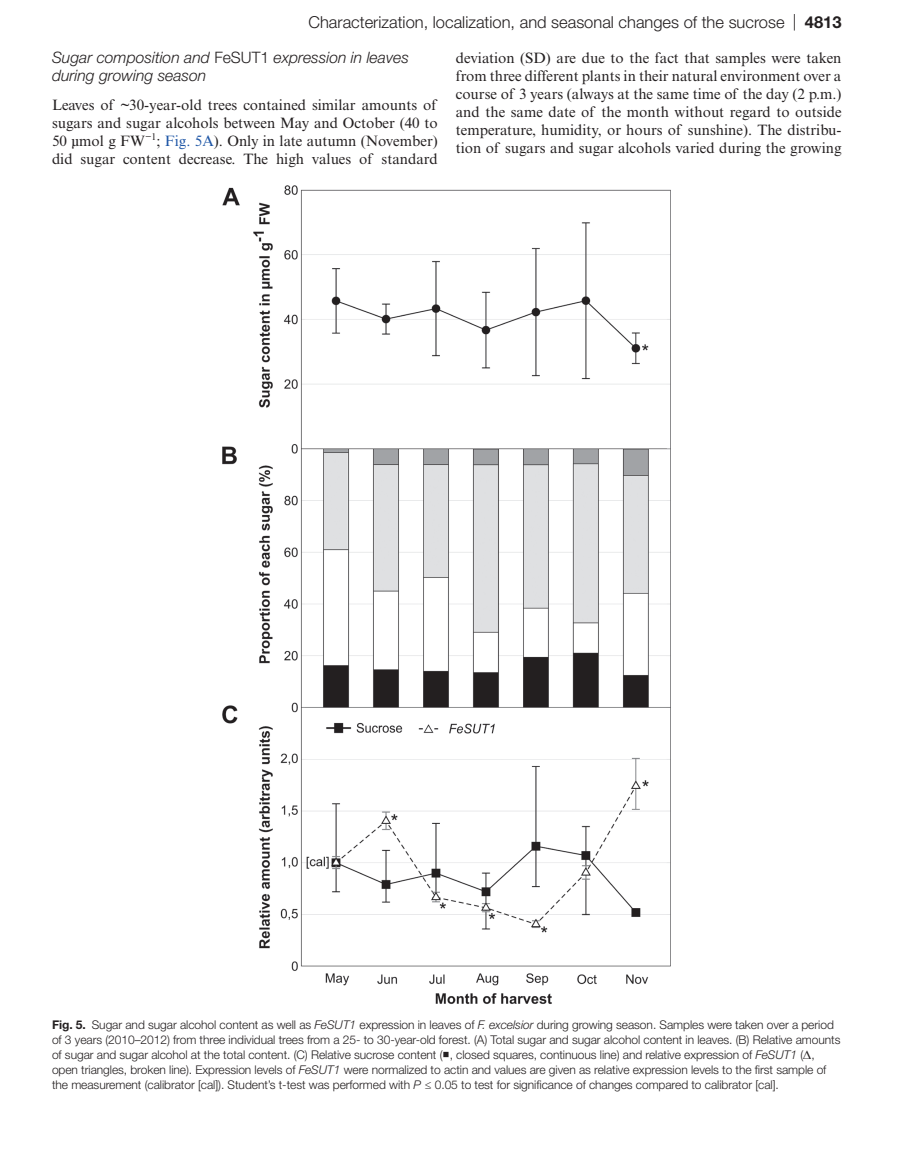
<style>
.page{position:relative;width:897px;height:1165px;background:#fff}
.page>*{position:absolute;margin:0;border:0;box-sizing:border-box;transform-origin:0 0}
.t1{font:300 16.5px "Helvetica Neue LT Std";color:#231f20}
.t2{font:italic 300 15.75px/18px "Helvetica Neue LT Std";color:#231f20}
.t3{font:15px/18px "Times New Roman MT Std";color:#231f20;text-align:justify}
.t4{font:300 12px/15px "Helvetica Neue LT Std";letter-spacing:-.005em;color:#231f20}
.s1{font-weight:700}
.s2{font-style:normal}
.s3{font-family:"Gandhari Unicode"}
.s4{color:#1e56a6}
.s5{font-style:italic}
.s6{font-family:"Arial Unicode MS";font-weight:400}
.s7{font-family:"Gandhari Unicode";font-weight:400}
</style>
<div class="page">
<img style="left:222px;top:185px;width:449px;height:819px">
<h1 class="t1" style="left:308px;top:12px;width:534px">Characterization, localization, and seasonal changes of the sucrose | <span class="s1">4813</span></h1>
<h2 class="t2" style="left:52px;top:48px;width:358px">Sugar composition and <span class="s2">FeSUT1</span> expression in leaves during growing season</h2>
<p class="t3" style="left:52px;top:96px;width:387px">Leaves of ~30-year-old trees contained similar amounts of sugars and sugar alcohols between May and October (40 to 50 <span class="s3">µ</span>mol g FW<sup>−1</sup>; <span class="s4">Fig. 5A</span>). Only in late autumn (November) did sugar content decrease. The high values of standard</p>
<p class="t3" style="left:455px;top:49px;width:387px">deviation (SD) are due to the fact that samples were taken from three different plants in their natural environment over a course of 3 years (always at the same time of the day (2 p.m.) and the same date of the month without regard to outside temperature, humidity, or hours of sunshine). The distribu&shy;tion of sugars and sugar alcohols varied during the growing</p>
<p class="t4" style="left:52px;top:1016px;width:790px"><span class="s1">Fig. 5.</span> Sugar and sugar alcohol content as well as <span class="s5">FeSUT1</span> expression in leaves of <span class="s5">F. excelsior</span> during growing season. Samples were taken over a period of 3 years (2010–2012) from three individual trees from a 25- to 30-year-old forest. (A) Total sugar and sugar alcohol content in leaves. (B) Relative amounts of sugar and sugar alcohol at the total content. (C) Relative sucrose content (<span class="s6">■</span>, closed squares, continuous line) and relative expression of <span class="s5">FeSUT1</span> (<span class="s7">Δ</span>, open triangles, broken line). Expression levels of <span class="s5">FeSUT1</span> were normalized to actin and values are given as relative expression levels to the first sample of the measurement (calibrator [cal]). Student’s t-test was performed with <span class="s5">P ≤</span> 0.05 to test for significance of changes compared to calibrator [cal].</p>
</div>
